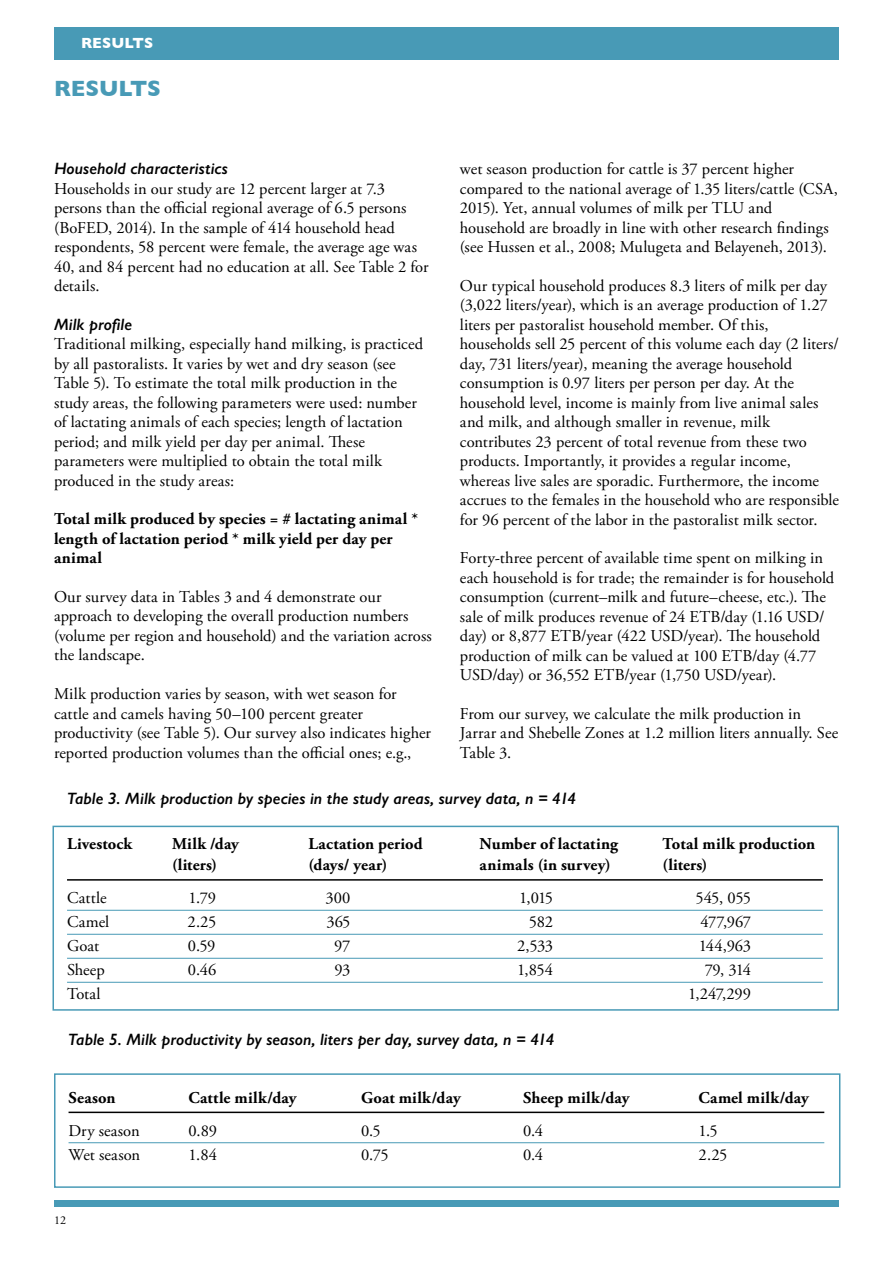
<style>
.page{position:relative;width:893px;height:1263px;background:#fff}
.page>*{position:absolute;margin:0;border:0;box-sizing:border-box;transform-origin:0 0}
.chapter_headline{font:700 22.5px "Gill Sans";letter-spacing:-.005em;color:#489ab6}
.body_copy{font:16.5px/19.5px "Adobe Garamond Pro";letter-spacing:.005em;color:#000}
.body_copy-2{font:700 16.5px/19.5px "Adobe Garamond Pro";letter-spacing:.01em;color:#000}
.subhead_2_italic{font:italic 600 16.5px "Gill Sans";color:#000}
.subhead{font:700 15px "Gill Sans";letter-spacing:.005em;color:#fff}
.t1{font:12px "Adobe Garamond Pro";color:#000}
</style>
<div class="page">
<div style="left:54px;top:1201px;width:785px;height:6px;background:#489ab6"></div>
<div style="left:54px;top:27px;width:785px;height:32px;background:#489ab6"></div>
<hr style="left:67px;top:879px;width:756px;height:2px;background:#000">
<hr style="left:67px;top:910px;width:756px;height:1px;background:#489ab6">
<hr style="left:67px;top:934px;width:756px;height:1px;background:#489ab6">
<hr style="left:67px;top:958px;width:756px;height:1px;background:#489ab6">
<hr style="left:67px;top:982px;width:756px;height:1px;background:#489ab6">
<div style="left:52px;top:826px;width:787px;height:185px;border:2px solid #489ab6"></div>
<div style="left:54px;top:1073px;width:786px;height:115px;border:2px solid #489ab6"></div>
<hr style="left:69px;top:1111px;width:755px;height:2px;background:#000">
<hr style="left:69px;top:1142px;width:755px;height:1px;background:#489ab6">
<p class="subhead" style="left:81px;top:34px;width:74px">RESULTS</p>
<p class="chapter_headline" style="left:54px;top:76px;width:109px">RESULTS</p>
<p class="subhead_2_italic" style="left:54px;top:158px;width:175px">Household characteristics</p>
<p class="body_copy" style="left:54px;top:179px;width:376px">Households in our study are 12 percent larger at 7.3 persons than the official regional average of 6.5 persons (BoFED, 2014). In the sample of 414 household head respondents, 58 percent were female, the average age was 40, and 84 percent had no education at all. See Table 2 for details.</p>
<p class="subhead_2_italic" style="left:54px;top:314px;width:80px">Milk profile</p>
<p class="body_copy" style="left:54px;top:335px;width:371px">Traditional milking, especially hand milking, is practiced by all pastoralists. It varies by wet and dry season (see Table 5). To estimate the total milk production in the study areas, the following parameters were used: number of lactating animals of each species; length of lactation period; and milk yield per day per animal. These parameters were multiplied to obtain the total milk produced in the study areas:</p>
<p class="body_copy-2" style="left:54px;top:510px;width:365px">Total milk produced by species = # lactating animal * length of lactation period * milk yield per day per animal</p>
<p class="body_copy" style="left:54px;top:587px;width:379px">Our survey data in Tables 3 and 4 demonstrate our approach to developing the overall production numbers (volume per region and household) and the variation across the landscape.</p>
<p class="body_copy" style="left:54px;top:685px;width:378px">Milk production varies by season, with wet season for cattle and camels having 50–100 percent greater productivity (see Table 5). Our survey also indicates higher reported production volumes than the official ones; e.g.,</p>
<p class="body_copy" style="left:460px;top:160px;width:380px">wet season production for cattle is 37 percent higher compared to the national average of 1.35 liters/cattle (CSA, 2015). Yet, annual volumes of milk per TLU and household are broadly in line with other research findings (see Hussen et al., 2008; Mulugeta and Belayeneh, 2013).</p>
<p class="body_copy" style="left:460px;top:276px;width:380px">Our typical household produces 8.3 liters of milk per day (3,022 liters/year), which is an average production of 1.27 liters per pastoralist household member. Of this, households sell 25 percent of this volume each day (2 liters/ day, 731 liters/year), meaning the average household consumption is 0.97 liters per person per day. At the household level, income is mainly from live animal sales and milk, and although smaller in revenue, milk contributes 23 percent of total revenue from these two products. Importantly, it provides a regular income, whereas live sales are sporadic. Furthermore, the income accrues to the females in the household who are responsible for 96 percent of the labor in the pastoralist milk sector.</p>
<p class="body_copy" style="left:460px;top:549px;width:376px">Forty-three percent of available time spent on milking in each household is for trade; the remainder is for household consumption (current–milk and future–cheese, etc.). The sale of milk produces revenue of 24 ETB/day (1.16 USD/ day) or 8,877 ETB/year (422 USD/year). The household production of milk can be valued at 100 ETB/day (4.77<br>USD/day) or 36,552 ETB/year (1,750 USD/year).</p>
<p class="body_copy" style="left:460px;top:704px;width:380px">From our survey, we calculate the milk production in<br>Jarrar and Shebelle Zones at 1.2 million liters annually. See<br>Table 3.</p>
<p class="subhead_2_italic" style="left:67px;top:788px;width:511px">Table 3. Milk production by species in the study areas, survey data, n = 414</p>
<p class="body_copy-2" style="left:67px;top:834px;width:67px">Livestock</p>
<p class="body_copy-2" style="left:172px;top:834px;width:68px">Milk /day</p>
<p class="body_copy-2" style="left:309px;top:834px;width:116px">Lactation period</p>
<p class="body_copy-2" style="left:480px;top:834px;width:140px">Number of lactating</p>
<p class="body_copy-2" style="left:663px;top:834px;width:154px">Total milk production</p>
<p class="body_copy-2" style="left:172px;top:855px;width:46px">(liters)</p>
<p class="body_copy-2" style="left:309px;top:855px;width:80px">(days/ year)</p>
<p class="body_copy-2" style="left:480px;top:855px;width:133px">animals (in survey)</p>
<p class="body_copy-2" style="left:663px;top:855px;width:46px">(liters)</p>
<p class="body_copy" style="left:67px;top:889px;width:41px">Cattle</p>
<p class="body_copy" style="left:188px;top:889px;width:29px">1.79</p>
<p class="body_copy" style="left:325px;top:889px;width:27px">300</p>
<p class="body_copy" style="left:519px;top:889px;width:36px">1,015</p>
<p class="body_copy" style="left:695px;top:889px;width:57px">545, 055</p>
<p class="body_copy" style="left:67px;top:913px;width:44px">Camel</p>
<p class="body_copy" style="left:188px;top:913px;width:30px">2.25</p>
<p class="body_copy" style="left:327px;top:913px;width:25px">365</p>
<p class="body_copy" style="left:529px;top:913px;width:26px">582</p>
<p class="body_copy" style="left:700px;top:913px;width:52px">477,967</p>
<p class="body_copy" style="left:67px;top:937px;width:34px">Goat</p>
<p class="body_copy" style="left:188px;top:937px;width:29px">0.59</p>
<p class="body_copy" style="left:334px;top:937px;width:18px">97</p>
<p class="body_copy" style="left:517px;top:937px;width:37px">2,533</p>
<p class="body_copy" style="left:699px;top:937px;width:54px">144,963</p>
<p class="body_copy" style="left:67px;top:961px;width:39px">Sheep</p>
<p class="body_copy" style="left:188px;top:961px;width:30px">0.46</p>
<p class="body_copy" style="left:334px;top:961px;width:18px">93</p>
<p class="body_copy" style="left:517px;top:961px;width:38px">1,854</p>
<p class="body_copy" style="left:705px;top:961px;width:48px">79, 314</p>
<p class="body_copy" style="left:67px;top:985px;width:35px">Total</p>
<p class="body_copy" style="left:688px;top:985px;width:65px">1,247,299</p>
<p class="subhead_2_italic" style="left:68px;top:1029px;width:488px">Table 5. Milk productivity by season, liters per day, survey data, n = 414</p>
<p class="body_copy-2" style="left:69px;top:1088px;width:49px">Season</p>
<p class="body_copy-2" style="left:189px;top:1088px;width:109px">Cattle milk/day</p>
<p class="body_copy-2" style="left:361px;top:1088px;width:101px">Goat milk/day</p>
<p class="body_copy-2" style="left:523px;top:1088px;width:108px">Sheep milk/day</p>
<p class="body_copy-2" style="left:699px;top:1088px;width:112px">Camel milk/day</p>
<p class="body_copy" style="left:69px;top:1121px;width:73px">Dry season</p>
<p class="body_copy" style="left:189px;top:1121px;width:30px">0.89</p>
<p class="body_copy" style="left:361px;top:1121px;width:21px">0.5</p>
<p class="body_copy" style="left:523px;top:1121px;width:22px">0.4</p>
<p class="body_copy" style="left:699px;top:1121px;width:21px">1.5</p>
<p class="body_copy" style="left:69px;top:1145px;width:73px">Wet season</p>
<p class="body_copy" style="left:189px;top:1145px;width:30px">1.84</p>
<p class="body_copy" style="left:361px;top:1145px;width:29px">0.75</p>
<p class="body_copy" style="left:523px;top:1145px;width:22px">0.4</p>
<p class="body_copy" style="left:699px;top:1145px;width:30px">2.25</p>
<p class="t1" style="left:54px;top:1213px;width:13px">12</p>
</div>
